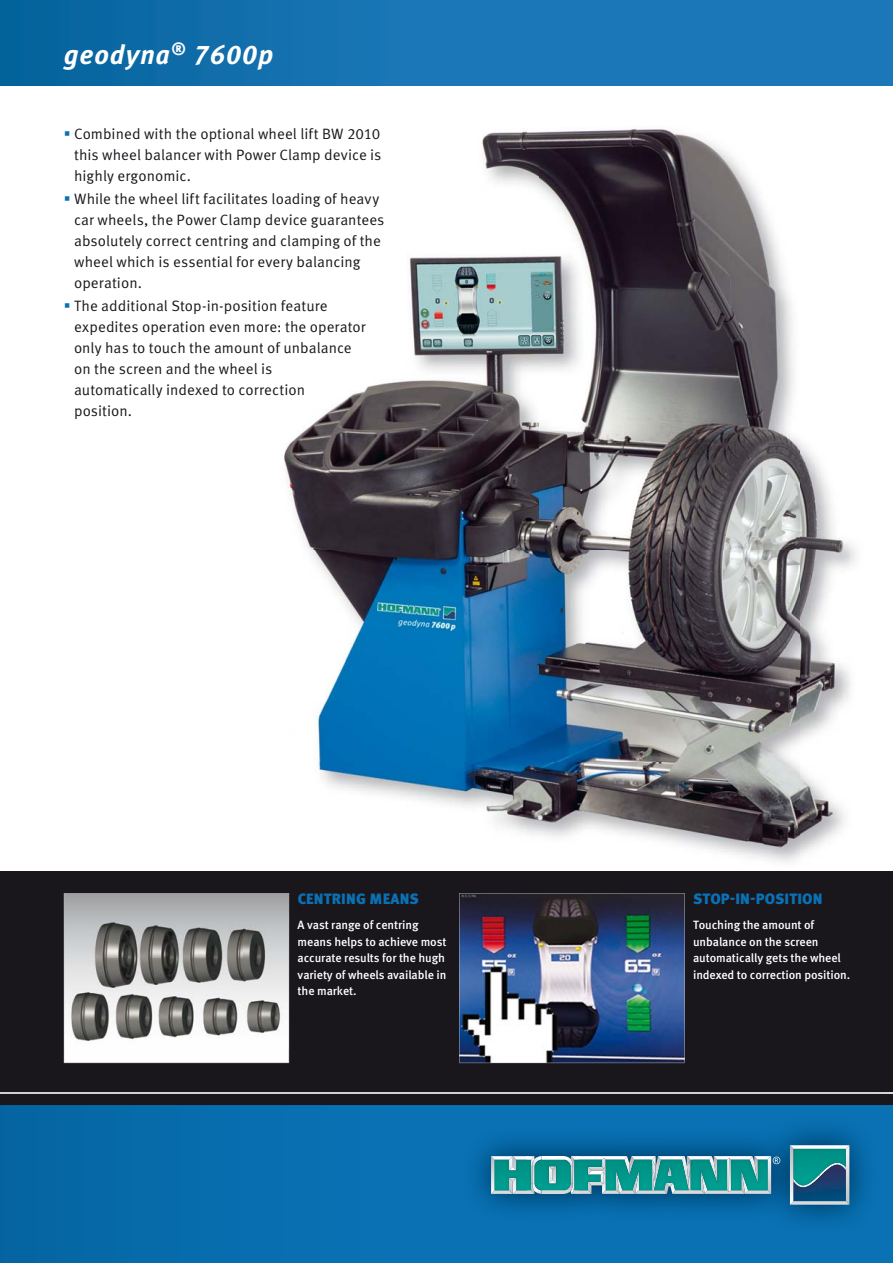
<style>
.page{position:relative;width:893px;height:1263px;background:#fff}
.page>*{position:absolute;margin:0;border:0;box-sizing:border-box;transform-origin:0 0}
.t1{font:italic 700 27px "Meta Pro";letter-spacing:.03em;color:#fff}
.t2{font:15px/21px "Meta Pro";color:#1a171c}
.t3{font:900 15px "Meta Pro";letter-spacing:.01em;color:#0a71b4}
.t4{font:500 12px/16.5px "Meta Pro";letter-spacing:-.01em;color:#fff}
.s1{color:#0a71b4}
</style>
<div class="page">
<div style="left:0;top:872px;width:893px;height:242px;background:#1a171c"></div>
<img style="left:0;top:1093px;width:893px;height:1px">
<img style="left:0;top:1092px;width:893px;height:1px">
<svg style="left:0;top:1105px;width:893px;height:158px;background:#086dae"></svg>
<div style="left:0;top:0;width:893px;height:85px;background:linear-gradient(to right,#0a68a3,#217cbf)"></div>
<img style="left:461px;top:1114px;width:419px;height:121px">
<svg style="left:549px;top:1166px;width:7px;height:17px"></svg>
<svg style="left:542px;top:1190px;width:21px;height:4px"></svg>
<svg style="left:542px;top:1156px;width:21px;height:4px"></svg>
<svg style="left:491px;top:1156px;width:51px;height:38px;background:#52aea9"></svg>
<svg style="left:790px;top:1145px;width:59px;height:60px;background:#3d8795"></svg>
<svg style="left:563px;top:1156px;width:217px;height:38px;background:#4ca8a6"></svg>
<img style="left:284px;top:129px;width:566px;height:733px">
<img style="left:284px;top:129px;width:96px;height:13px">
<img style="left:284px;top:149px;width:97px;height:14px">
<img style="left:284px;top:193px;width:95px;height:14px">
<img style="left:284px;top:214px;width:100px;height:14px">
<img style="left:284px;top:235px;width:97px;height:14px">
<img style="left:284px;top:256px;width:76px;height:14px">
<img style="left:284px;top:300px;width:44px;height:14px">
<img style="left:284px;top:321px;width:82px;height:14px">
<img style="left:284px;top:342px;width:67px;height:14px">
<img style="left:284px;top:384px;width:20px;height:14px">
<svg style="left:64px;top:893px;width:225px;height:170px;background:#ababab"></svg>
<img style="left:459px;top:893px;width:226px;height:170px">
<h1 class="t1" style="left:64px;top:45px;width:211px">geodyna<sup>®</sup> 7600p</h1>
<p class="t2" style="left:74px;top:125px;width:309px;text-align:justify;text-indent:-10px"><span class="s1">▪</span> Combined with the optional wheel lift BW 2010 this wheel balancer with Power Clamp device is highly ergonomic.</p>
<p class="t2" style="left:74px;top:190px;width:312px;text-indent:-10px"><span class="s1">▪</span> While the wheel lift facilitates loading of heavy car wheels, the Power Clamp device guarantees absolutely correct centring and clamping of the wheel which is essential for every balancing operation.</p>
<p class="t2" style="left:74px;top:297px;width:293px;text-indent:-10px"><span class="s1">▪</span> The additional Stop-in-position feature expedites operation even more: the operator only has to touch the amount of unbalance on the screen and the wheel is<br>automatically indexed to correction position.</p>
<p class="t3" style="left:298px;top:893px;width:123px">CENTRING MEANS</p>
<p class="t4" style="left:298px;top:918px;width:150px">A vast range of centring means helps to achieve most accurate results for the hugh variety of wheels available in the market.</p>
<p class="t3" style="left:693px;top:894px;width:131px">STOP-IN-POSITION</p>
<p class="t4" style="left:693px;top:918px;width:158px">Touching the amount of unbalance on the screen automatically gets the wheel indexed to correction position.</p>
</div>
